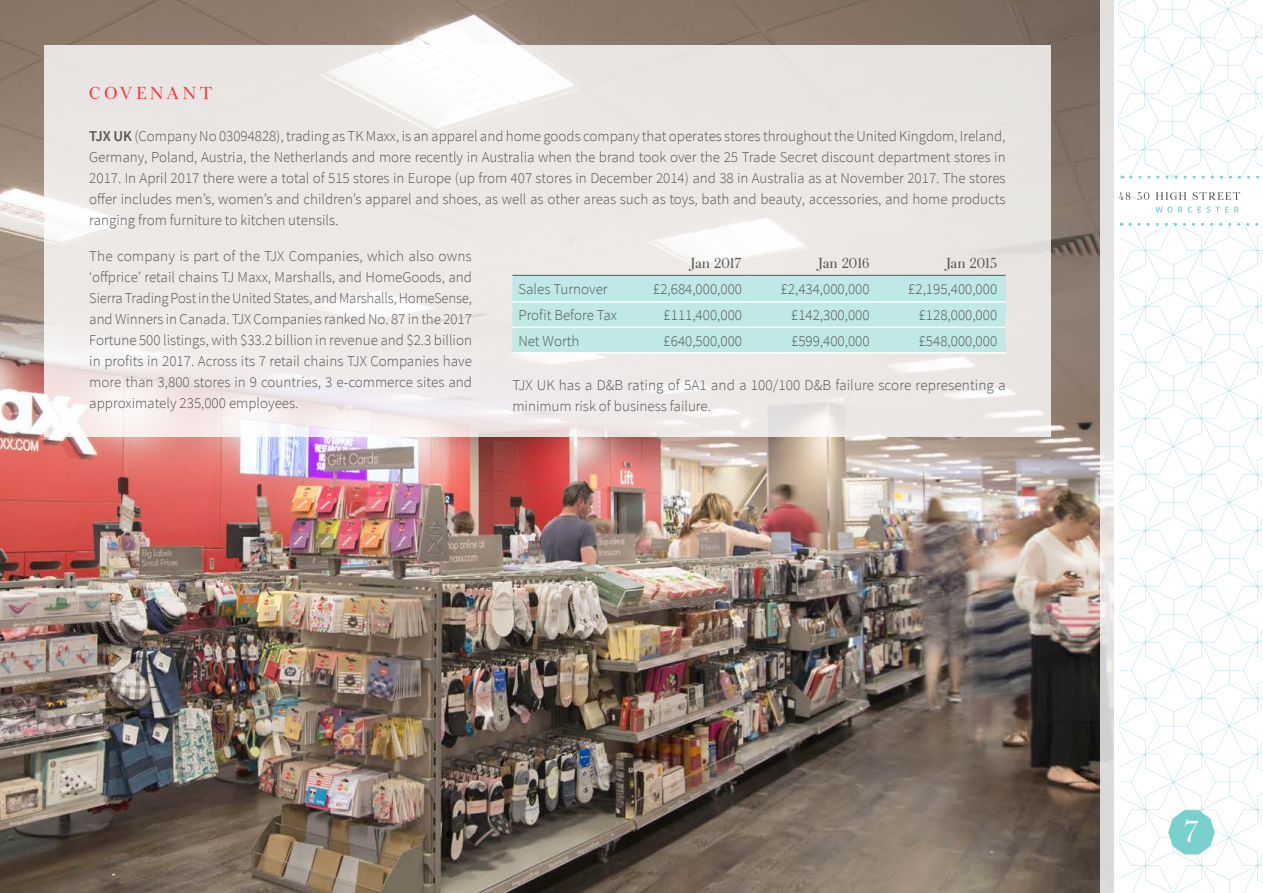
<style>
.page{position:relative;width:1263px;height:893px;background:#fff}
.page>*{position:absolute;margin:0;border:0;box-sizing:border-box;transform-origin:0 0}
.t1{font:31.5px "Botera TFE";color:#fff}
.t2{font:18px "Botera TFE";letter-spacing:.17em;color:#f7373c}
.t3{font:300 15px/21px "Source Sans Pro";color:#565656;text-align:justify}
.t4{font:15px "Botera TFE";color:#565656}
.s1{font-weight:600}
</style>
<div class="page">
<svg style="left:1155px;top:207px;width:84px;height:6px"></svg>
<svg style="left:1118px;top:192px;width:122px;height:8px"></svg>
<svg style="left:1118px;top:0;width:145px;height:179px"></svg>
<svg style="left:1119px;top:223px;width:144px;height:670px"></svg>
<img style="left:0;top:0;width:1100px;height:893px">
<svg style="left:45px;top:45px;width:1006px;height:392px;background:#ece9e6"></svg>
<svg style="left:1100px;top:0;width:14px;height:893px;background:#e3e1df"></svg>
<div style="left:512px;top:276px;width:494px;height:76px;background:#c0e8e7"></div>
<hr style="left:512px;top:301px;width:111px;height:2px;background:#fff">
<hr style="left:623px;top:301px;width:127px;height:2px;background:#fff">
<hr style="left:750px;top:301px;width:128px;height:2px;background:#fff">
<hr style="left:878px;top:301px;width:128px;height:2px;background:#fff">
<hr style="left:512px;top:327px;width:111px;height:1px;background:#fff">
<hr style="left:623px;top:327px;width:127px;height:1px;background:#fff">
<hr style="left:750px;top:327px;width:128px;height:1px;background:#fff">
<hr style="left:878px;top:327px;width:128px;height:1px;background:#fff">
<hr style="left:512px;top:352px;width:111px;height:2px;background:#fff">
<hr style="left:623px;top:352px;width:127px;height:2px;background:#fff">
<hr style="left:750px;top:352px;width:128px;height:2px;background:#fff">
<hr style="left:878px;top:352px;width:128px;height:2px;background:#fff">
<hr style="left:512px;top:275px;width:111px;height:1px;background:#565656">
<hr style="left:623px;top:275px;width:127px;height:1px;background:#565656">
<hr style="left:750px;top:275px;width:128px;height:1px;background:#565656">
<hr style="left:878px;top:275px;width:128px;height:1px;background:#565656">
<p class="t2" style="left:89px;top:81px;width:124px">COVENANT</p>
<p class="t3" style="left:89px;top:125px;width:918px"><span class="s1">TJX UK</span> (Company No 03094828), trading as TK Maxx, is an apparel and home goods company that operates stores throughout the United Kingdom, Ireland, Germany, Poland, Austria, the Netherlands and more recently in Australia when the brand took over the 25 Trade Secret discount department stores in 2017. In April 2017 there were a total of 515 stores in Europe (up from 407 stores in December 2014) and 38 in Australia as at November 2017. The stores offer includes men’s, women’s and children’s apparel and shoes, as well as other areas such as toys, bath and beauty, accessories, and home products ranging from furniture to kitchen utensils.</p>
<p class="t3" style="left:89px;top:246px;width:384px">The company is part of the TJX Companies, which also owns ‘offprice’ retail chains TJ Maxx, Marshalls, and HomeGoods, and Sierra Trading Post in the United States, and Marshalls, HomeSense, and Winners in Canada. TJX Companies ranked No. 87 in the 2017<br>Fortune 500 listings, with $33.2 billion in revenue and $2.3 billion in profits in 2017. Across its 7 retail chains TJX Companies have more than 3,800 stores in 9 countries, 3 e-commerce sites and approximately 235,000 employees.</p>
<p class="t4" style="left:688px;top:254px;width:55px">Jan 2017</p>
<p class="t4" style="left:816px;top:254px;width:55px">Jan 2016</p>
<p class="t4" style="left:944px;top:254px;width:55px">Jan 2015</p>
<p class="t3" style="left:518px;top:279px;width:91px">Sales Turnover</p>
<p class="t3" style="left:653px;top:279px;width:90px">£2,684,000,000</p>
<p class="t3" style="left:781px;top:279px;width:90px">£2,434,000,000</p>
<p class="t3" style="left:908px;top:279px;width:90px">£2,195,400,000</p>
<p class="t3" style="left:518px;top:305px;width:100px">Profit Before Tax</p>
<p class="t3" style="left:664px;top:305px;width:80px">£111,400,000</p>
<p class="t3" style="left:791px;top:305px;width:80px">£142,300,000</p>
<p class="t3" style="left:919px;top:305px;width:80px">£128,000,000</p>
<p class="t3" style="left:518px;top:330px;width:63px">Net Worth</p>
<p class="t3" style="left:664px;top:330px;width:80px">£640,500,000</p>
<p class="t3" style="left:791px;top:330px;width:80px">£599,400,000</p>
<p class="t3" style="left:919px;top:330px;width:80px">£548,000,000</p>
<p class="t3" style="left:512px;top:374px;width:495px">TJX UK has a D&amp;B rating of 5A1 and a 100/100 D&amp;B failure score representing a minimum risk of business failure.</p>
<h1 class="t1" style="left:1184px;top:811px;width:17px">7</h1>
</div>
